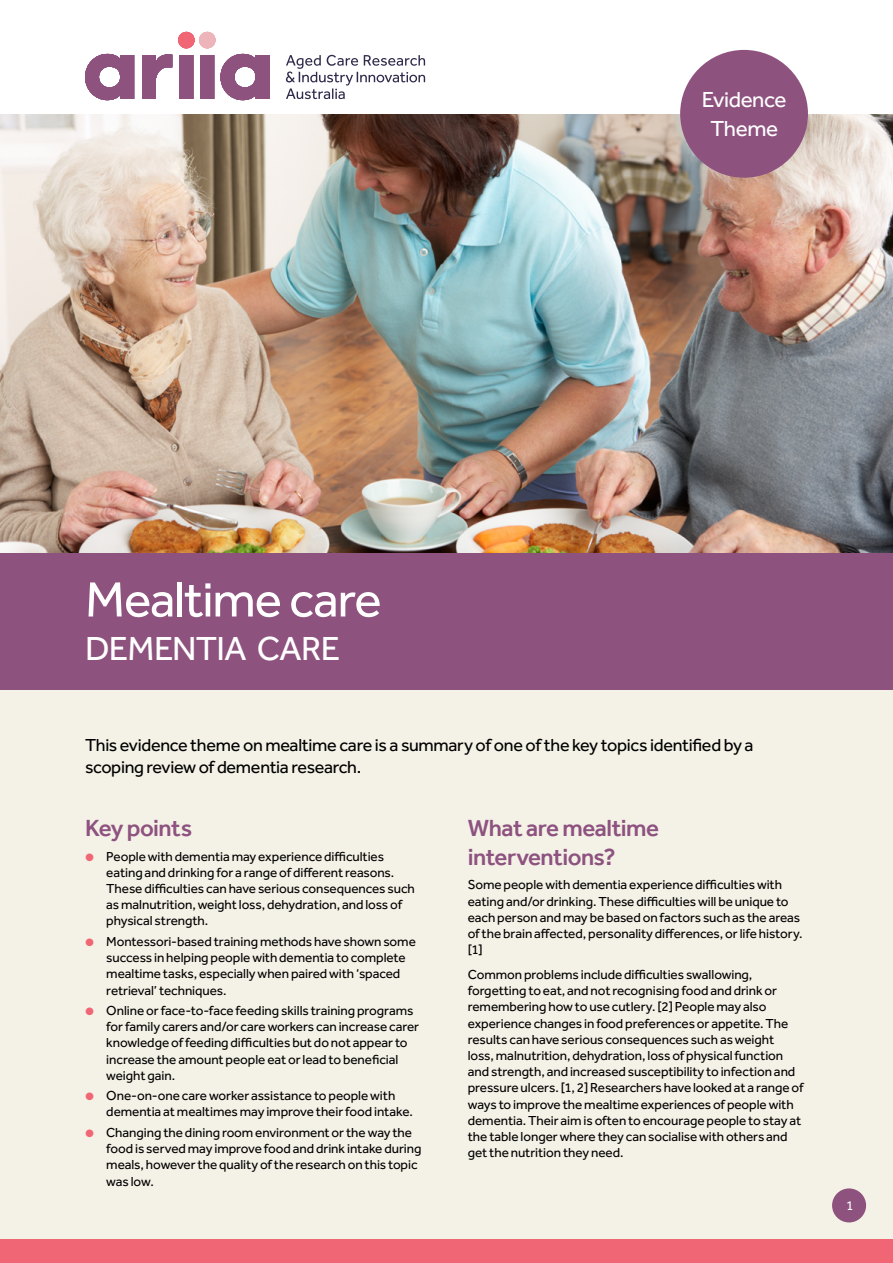
<style>
.page{position:relative;width:893px;height:1263px;background:#fff}
.page>*{position:absolute;margin:0;border:0;box-sizing:border-box;transform-origin:0 0}
.Title__H1{font:51px "Effra";letter-spacing:-.025em;color:#fff}
.Theme__H1{font:34.5px "Effra";letter-spacing:-.02em;color:#fff}
.Sub_Heading__H2{font:500 24px/28.8px "Effra";letter-spacing:-.02em;color:#8d527f}
.t1{font:22.5px/28.5px "Effra";letter-spacing:-.02em;color:#fff;text-align:center}
.Intro_Text{font:18px/21.6px "Effra";letter-spacing:-.015em;color:#000}
.Paragraph__P{font:13.5px/16.2px "Effra";letter-spacing:-.005em;color:#000}
.t2{font:13.5px "Effra";color:#fff}
.s1{color:#f16674}
</style>
<div class="page">
<div style="left:0;top:85px;width:893px;height:1178px;background:#f4f1e6"></div>
<div style="left:0;top:1239px;width:893px;height:24px;background:#f16674"></div>
<div style="left:0;top:0;width:893px;height:115px;background:#fff"></div>
<div style="left:0;top:553px;width:893px;height:137px;background:#8e527f"></div>
<div style="left:832px;top:1188px;width:34px;height:34px;background:#8e527f;border-radius:50%"></div>
<img style="left:0;top:115px;width:893px;height:438px">
<svg style="left:85px;top:54px;width:49px;height:46px"></svg>
<svg style="left:142px;top:55px;width:30px;height:44px"></svg>
<svg style="left:200px;top:55px;width:14px;height:44px"></svg>
<svg style="left:220px;top:54px;width:50px;height:46px"></svg>
<svg style="left:179px;top:55px;width:14px;height:44px"></svg>
<div style="left:199px;top:32px;width:16px;height:16px;background:#edb4ba;border-radius:50%"></div>
<div style="left:178px;top:32px;width:16px;height:16px;background:#f16674;border-radius:50%"></div>
<svg style="left:286px;top:55px;width:139px;height:44px"></svg>
<div style="left:680px;top:50px;width:128px;height:128px;background:#8e527f;border-radius:50%"></div>
<h3 class="t1" style="left:702px;top:85px;width:86px">Evidence<br>Theme</h3>
<h1 class="Title__H1" style="left:85px;top:570px;width:298px">Mealtime care</h1>
<h1 class="Theme__H1" style="left:85px;top:628px;width:257px">DEMENTIA CARE</h1>
<p class="Intro_Text" style="left:85px;top:734px;width:670px">This evidence theme on mealtime care is a summary of one of the key topics identified by a scoping review of dementia research.</p>
<h2 class="Sub_Heading__H2" style="left:85px;top:813px;width:109px">Key points</h2>
<p class="Paragraph__P" style="left:106px;top:848px;width:310px;text-indent:-21px"><span class="s1">●</span> People with dementia may experience difficulties eating and drinking for a range of different reasons.<br>These difficulties can have serious consequences such as malnutrition, weight loss, dehydration, and loss of physical strength.</p>
<p class="Paragraph__P" style="left:106px;top:933px;width:311px;text-indent:-21px"><span class="s1">●</span> Montessori-based training methods have shown some success in helping people with dementia to complete mealtime tasks, especially when paired with ‘spaced retrieval’ techniques.</p>
<p class="Paragraph__P" style="left:106px;top:1002px;width:314px;text-indent:-21px"><span class="s1">●</span> Online or face-to-face feeding skills training programs for family carers and/or care workers can increase carer knowledge of feeding difficulties but do not appear to increase the amount people eat or lead to beneficial weight gain.</p>
<p class="Paragraph__P" style="left:106px;top:1087px;width:308px;text-indent:-21px"><span class="s1">●</span> One-on-one care worker assistance to people with dementia at mealtimes may improve their food intake.</p>
<p class="Paragraph__P" style="left:106px;top:1124px;width:317px;text-indent:-21px"><span class="s1">●</span> Changing the dining room environment or the way the food is served may improve food and drink intake during meals, however the quality of the research on this topic was low.</p>
<h2 class="Sub_Heading__H2" style="left:468px;top:813px;width:193px">What are mealtime interventions?</h2>
<p class="Paragraph__P" style="left:468px;top:877px;width:336px">Some people with dementia experience difficulties with eating and/or drinking. These difficulties will be unique to each person and may be based on factors such as the areas of the brain affected, personality differences, or life history. [1]</p>
<p class="Paragraph__P" style="left:468px;top:966px;width:337px">Common problems include difficulties swallowing, forgetting to eat, and not recognising food and drink or remembering how to use cutlery. [2] People may also experience changes in food preferences or appetite. The results can have serious consequences such as weight loss, malnutrition, dehydration, loss of physical function and strength, and increased susceptibility to infection and pressure ulcers. [1, 2] Researchers have looked at a range of ways to improve the mealtime experiences of people with dementia. Their aim is often to encourage people to stay at the table longer where they can socialise with others and get the nutrition they need.</p>
<p class="t2" style="left:846px;top:1198px;width:9px">1</p>
</div>
